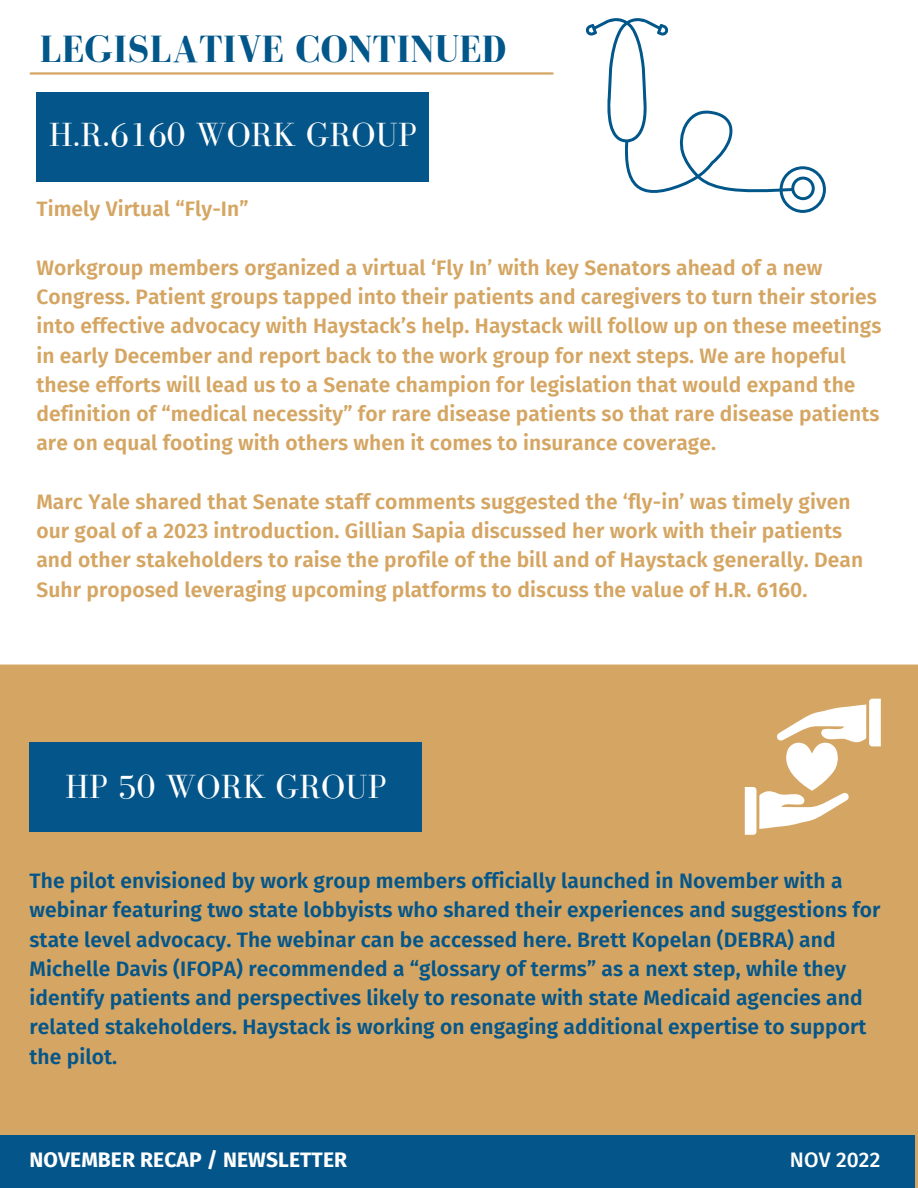
<style>
.page{position:relative;width:918px;height:1188px;background:#fff}
.page>*{position:absolute;margin:0;border:0;box-sizing:border-box;transform-origin:0 0}
.t1{font:700 39px "Bodoni FLF";letter-spacing:.01em;color:#01568a}
.t2{font:34.5px "Bodoni FLF";letter-spacing:.01em;color:#fff}
.t3{font:600 21px/29.2px "Fira Sans";letter-spacing:.005em;color:#d5a663}
.t4{font:600 21px/29.2px "Fira Sans";letter-spacing:.005em;color:#04568a}
.t5{font:700 21px "Fira Sans";letter-spacing:.005em;color:#fff}
.t6{font:500 21px "Fira Sans";letter-spacing:.005em;color:#fff}
</style>
<div class="page">
<div style="left:0;top:665px;width:918px;height:523px;background:#d5a663"></div>
<hr style="left:31px;top:72px;width:522px;height:3px;background:#d5a663">
<div style="left:36px;top:92px;width:393px;height:90px;background:#04568a"></div>
<div style="left:30px;top:742px;width:392px;height:89px;background:#04568a"></div>
<svg style="left:745px;top:699px;width:136px;height:136px"></svg>
<svg style="left:585px;top:18px;width:241px;height:195px"></svg>
<div style="left:0;top:1136px;width:915px;height:52px;background:#04568a"></div>
<h1 class="t1" style="left:40px;top:28px;width:468px">LEGISLATIVE CONTINUED</h1>
<h2 class="t2" style="left:49px;top:116px;width:370px">H.R.6160 WORK GROUP</h2>
<p class="t3" style="left:36px;top:195px;width:214px">Timely Virtual “Fly-In”</p>
<p class="t3" style="left:36px;top:253px;width:847px">Workgroup members organized a virtual ‘Fly In’ with key Senators ahead of a new Congress. Patient groups tapped into their patients and caregivers to turn their stories into effective advocacy with Haystack’s help. Haystack will follow up on these meetings in early December and report back to the work group for next steps. We are hopeful these efforts will lead us to a Senate champion for legislation that would expand the definition of “medical necessity” for rare disease patients so that rare disease patients are on equal footing with others when it comes to insurance coverage.</p>
<p class="t3" style="left:36px;top:487px;width:828px">Marc Yale shared that Senate staff comments suggested the ‘fly-in’ was timely given our goal of a 2023 introduction. Gillian Sapia discussed her work with their patients and other stakeholders to raise the profile of the bill and of Haystack generally. Dean Suhr proposed leveraging upcoming platforms to discuss the value of H.R. 6160.</p>
<h2 class="t2" style="left:65px;top:768px;width:323px">HP 50 WORK GROUP</h2>
<p class="t4" style="left:30px;top:867px;width:853px">The pilot envisioned by work group members officially launched in November with a webinar featuring two state lobbyists who shared their experiences and suggestions for state level advocacy. The webinar can be accessed here. Brett Kopelan (DEBRA) and Michelle Davis (IFOPA) recommended a “glossary of terms” as a next step, while they identify patients and perspectives likely to resonate with state Medicaid agencies and related stakeholders. Haystack is working on engaging additional expertise to support the pilot.</p>
<p class="t5" style="left:30px;top:1147px;width:319px">NOVEMBER RECAP / NEWSLETTER</p>
<p class="t6" style="left:790px;top:1147px;width:92px">NOV 2022</p>
</div>
